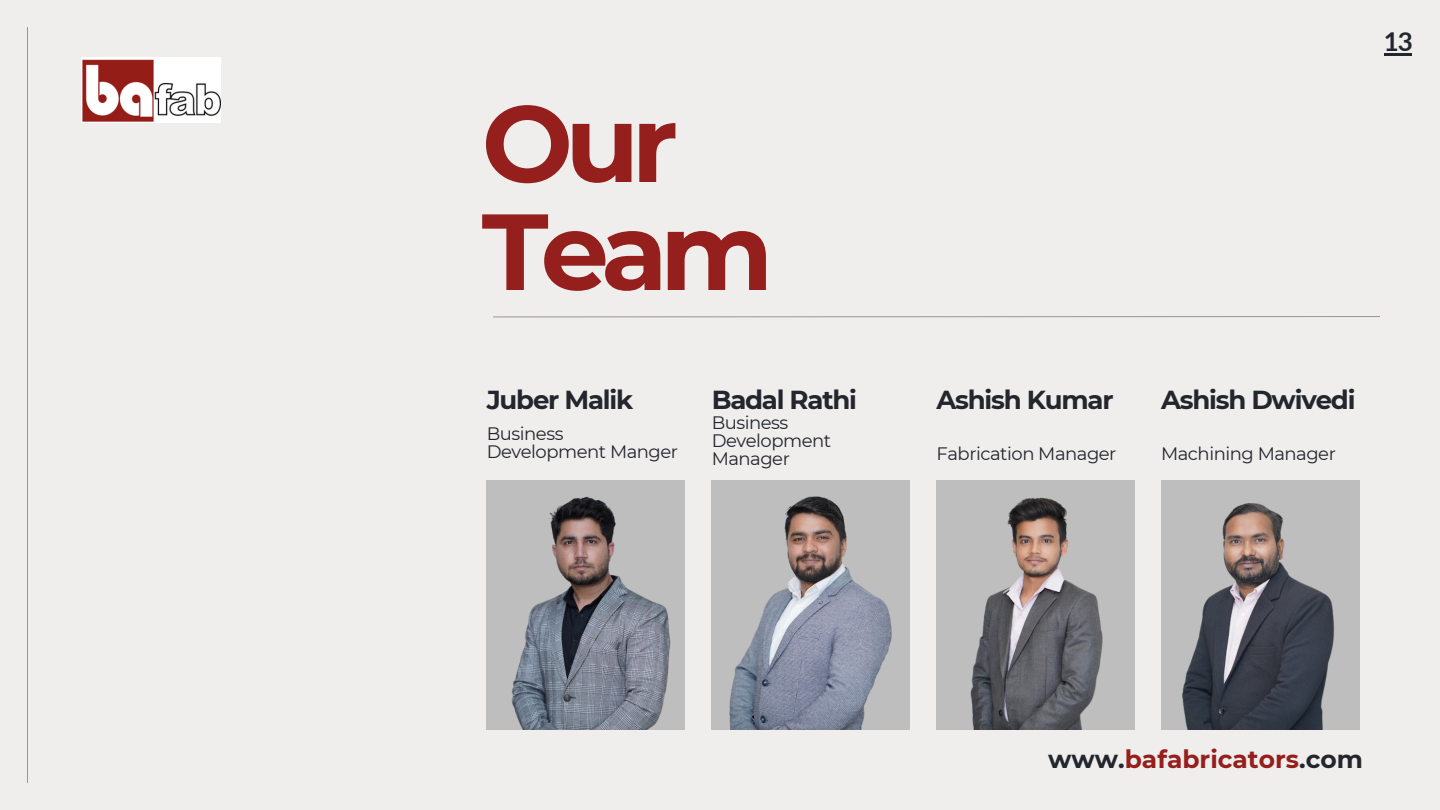
<style>
.page{position:relative;width:1440px;height:810px;background:#efeeed}
.page>*{position:absolute;margin:0;border:0;box-sizing:border-box;transform-origin:0 0}
.t1{font:700 108px/108px "Montserrat";letter-spacing:-.07em;color:#941f1c}
.t2{font:700 26px "Montserrat";letter-spacing:-.045em;color:#23262d}
.t3{font:700 26px "Lato";color:#23262d}
.t4{font:700 24.9px "Montserrat";color:#941f1c}
.t5{font:18px/18px "Montserrat";letter-spacing:-.025em;color:#23262d}
.s1{color:#23262d}
</style>
<div class="page">
<img style="left:712px;top:481px;width:198px;height:248px">
<img style="left:487px;top:481px;width:198px;height:248px">
<img style="left:937px;top:481px;width:198px;height:248px">
<img style="left:1161px;top:481px;width:198px;height:248px">
<hr style="left:27px;top:27px;width:1px;height:756px;background:#9d938f">
<svg style="left:493px;top:316px;width:887px;height:2px"></svg>
<img style="left:81px;top:58px;width:139px;height:64px">
<hr style="left:1384px;top:53px;width:28px;height:2px;background:#23262d">
<p class="t1" style="left:482px;top:89px;width:293px">Our<br>Team</p>
<p class="t2" style="left:487px;top:384px;width:148px">Juber Malik</p>
<h1 class="t5" style="left:487px;top:425px;width:193px">Business<br>Development Manger</h1>
<p class="t2" style="left:712px;top:384px;width:147px">Badal Rathi</p>
<p class="t5" style="left:712px;top:413px;width:121px">Business<br>Development<br>Manager</p>
<p class="t3" style="left:1384px;top:26px;width:30px">13</p>
<p class="t2" style="left:937px;top:384px;width:179px">Ashish Kumar</p>
<h2 class="t5" style="left:937px;top:445px;width:181px">Fabrication Manager</h2>
<h2 class="t2" style="left:1161px;top:384px;width:196px">Ashish Dwivedi</h2>
<p class="t5" style="left:1161px;top:445px;width:176px">Machining Manager</p>
<p class="t4" style="left:1048px;top:743px;width:316px"><span class="s1">www.</span>bafabricators<span class="s1">.com</span></p>
</div>
